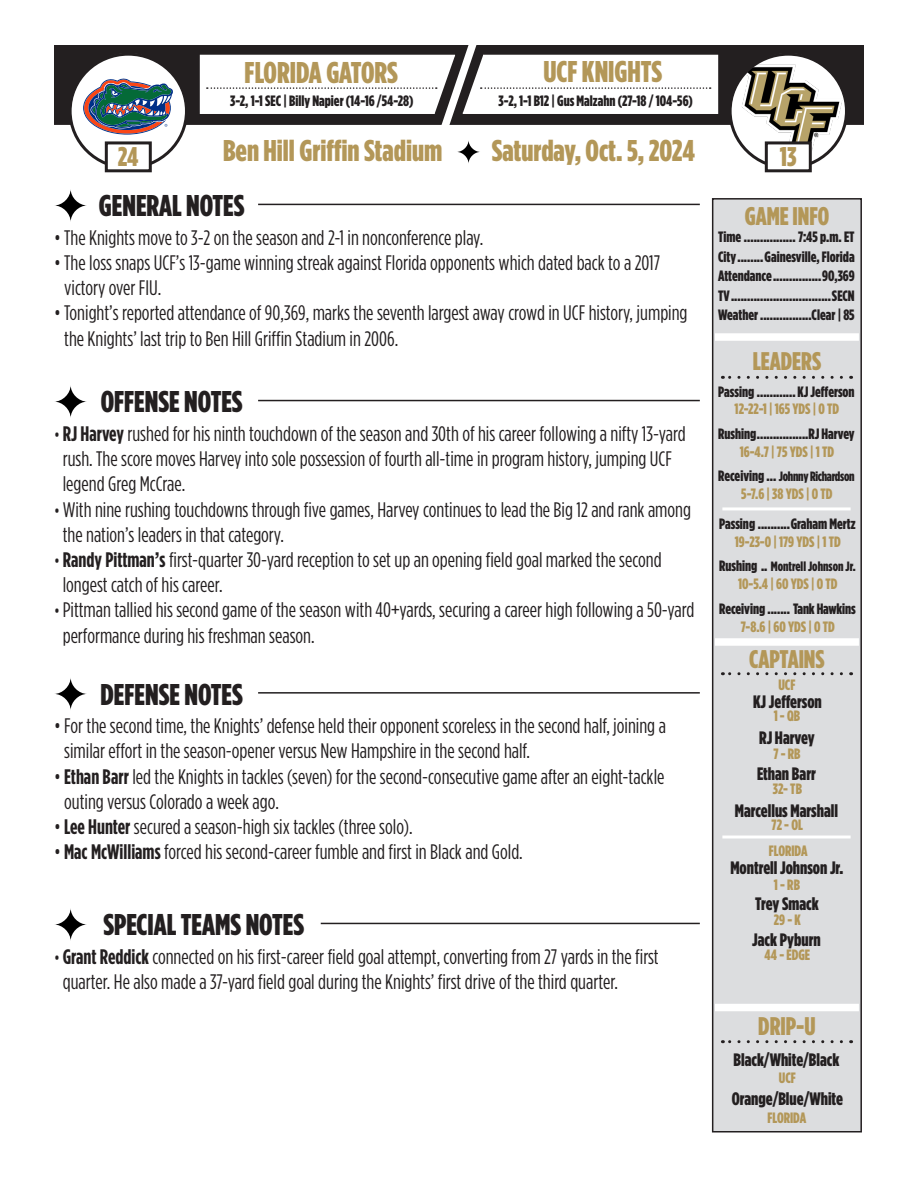
<style>
.page{position:relative;width:918px;height:1188px;background:#fff}
.page>*{position:absolute;margin:0;border:0;box-sizing:border-box;transform-origin:0 0}
.t1{font:900 30px "Gotham Condensed";color:#b39758}
.t2{font:900 30px "Gotham Condensed";color:#231f20}
.t3{font:900 27px "Gotham Condensed";color:#b39758}
.t4{font:900 25.5px "Gotham Condensed";color:#b39758}
.t5{font:21px/25.2px "Gotham Condensed";color:#231f20}
.t6{font:900 18px "Gotham Condensed";color:#231f20}
.t7{font:900 15px "Gotham Condensed";color:#231f20}
.t8{font:900 15px "Gotham Condensed";color:#b39758}
.t9{font:900 13.5px "Gotham Condensed";letter-spacing:-.015em;color:#231f20}
.s1{font-size:15px}
.s2{font-size:18px}
.s3{font-weight:700}
</style>
<div class="page">
<div style="left:55px;top:46px;width:808px;height:78px;background:#231f20"></div>
<div style="left:54px;top:45px;width:810px;height:80px;border:2px solid #231f20"></div>
<div style="left:713px;top:199px;width:148px;height:933px;background:#dcdddf"></div>
<div style="left:712px;top:198px;width:150px;height:934px;border:2px solid #231f20"></div>
<div style="left:715px;top:333px;width:144px;height:8px;background:#fff"></div>
<svg style="left:722px;top:376px;width:119px;height:3px"></svg>
<hr style="left:722px;top:507px;width:129px;height:3px;background:#fff">
<div style="left:715px;top:638px;width:144px;height:8px;background:#fff"></div>
<svg style="left:722px;top:672px;width:119px;height:3px"></svg>
<hr style="left:722px;top:836px;width:129px;height:3px;background:#fff">
<div style="left:715px;top:1004px;width:144px;height:7px;background:#fff"></div>
<svg style="left:722px;top:1040px;width:119px;height:3px"></svg>
<svg style="left:54px;top:385px;width:33px;height:33px"></svg>
<hr style="left:258px;top:400px;width:442px;height:1px;background:#231f20">
<svg style="left:54px;top:677px;width:33px;height:34px"></svg>
<hr style="left:258px;top:692px;width:442px;height:2px;background:#231f20">
<svg style="left:732px;top:54px;width:113px;height:117px"></svg>
<img style="left:735px;top:64px;width:108px;height:87px">
<div style="left:729px;top:53px;width:119px;height:116px;border:3px solid #231f20;border-radius:50%"></div>
<svg style="left:199px;top:45px;width:520px;height:80px"></svg>
<svg style="left:457px;top:140px;width:24px;height:24px"></svg>
<div style="left:766px;top:143px;width:44px;height:28px;background:#fff"></div>
<div style="left:765px;top:141px;width:47px;height:31px;border:3px solid #231f20"></div>
<div style="left:72px;top:54px;width:113px;height:117px;background:#fff;border-radius:50%"></div>
<svg style="left:82px;top:77px;width:92px;height:58px"></svg>
<div style="left:69px;top:53px;width:119px;height:116px;border:3px solid #231f20;border-radius:50%"></div>
<div style="left:106px;top:143px;width:44px;height:28px;background:#fff"></div>
<div style="left:105px;top:141px;width:47px;height:31px;border:3px solid #231f20"></div>
<svg style="left:54px;top:189px;width:33px;height:33px"></svg>
<hr style="left:258px;top:204px;width:442px;height:1px;background:#231f20">
<svg style="left:54px;top:908px;width:33px;height:33px"></svg>
<hr style="left:321px;top:923px;width:379px;height:1px;background:#231f20">
<p class="t1" style="left:245px;top:55px;width:155px">FLORIDA GATORS</p>
<p class="t1" style="left:543px;top:53px;width:120px">UCF KNIGHTS</p>
<p class="t7" style="left:230px;top:92px;width:185px">3-2, 1-1 SEC | Billy Napier (14-16 /54-28)</p>
<p class="t7" style="left:499px;top:92px;width:196px">3-2, 1-1 B12 | Gus Malzahn (27-18 / 104-56)</p>
<p class="t3" style="left:118px;top:140px;width:22px">24</p>
<p class="t1" style="left:223px;top:133px;width:221px">Ben Hill Griffin Stadium</p>
<p class="t1" style="left:492px;top:133px;width:205px">Saturday, Oct. 5, 2024</p>
<p class="t3" style="left:780px;top:140px;width:18px">13</p>
<p class="t2" style="left:99px;top:188px;width:147px">GENERAL NOTES</p>
<p class="t5" style="left:54px;top:225px;width:431px">• The Knights move to 3-2 on the season and 2-1 in nonconference play.</p>
<p class="t5" style="left:64px;top:250px;width:598px;text-indent:-10px">• The loss snaps UCF’s 13-game winning streak against Florida opponents which dated back to a 2017 victory over FIU.</p>
<p class="t5" style="left:64px;top:300px;width:625px;text-indent:-10px">• Tonight’s reported attendance of 90,369, marks the seventh largest away crowd in UCF history, jumping the Knights’ last trip to Ben Hill Griffin Stadium in 2006.</p>
<p class="t4" style="left:745px;top:200px;width:86px">GAME INFO</p>
<p class="t7" style="left:718px;top:228px;width:138px">Time ................ 7:45 p.m. ET</p>
<p class="t7" style="left:718px;top:247px;width:138px">City........Gainesville, Florida</p>
<p class="t7" style="left:718px;top:267px;width:138px">Attendance...............90,369</p>
<p class="t7" style="left:718px;top:286px;width:138px">TV...............................SECN</p>
<p class="t7" style="left:718px;top:306px;width:138px">Weather ................Clear | 85</p>
<p class="t4" style="left:753px;top:346px;width:70px">LEADERS</p>
<p class="t7" style="left:718px;top:383px;width:138px">Passing ............ KJ Jefferson</p>
<p class="t8" style="left:735px;top:400px;width:106px">12-22-1 | 165 YDS | 0 TD</p>
<p class="t7" style="left:718px;top:425px;width:138px">Rushing................RJ Harvey</p>
<p class="t8" style="left:740px;top:443px;width:96px">16-4.7 | 75 YDS | 1 TD</p>
<p class="t9" style="left:718px;top:469px;width:138px"><span class="s1">Receiving ...</span> Johnny Richardson</p>
<p class="t8" style="left:741px;top:485px;width:93px">5-7.6 | 38 YDS | 0 TD</p>
<p class="t7" style="left:719px;top:515px;width:138px">Passing ..........Graham Mertz</p>
<p class="t8" style="left:735px;top:532px;width:108px">19-23-0 | 179 YDS | 1 TD</p>
<p class="t9" style="left:719px;top:559px;width:138px"><span class="s1">Rushing ..</span> Montrell Johnson Jr.</p>
<p class="t8" style="left:738px;top:575px;width:101px">10-5.4 | 60 YDS | 0 TD</p>
<p class="t7" style="left:719px;top:600px;width:138px">Receiving ....... Tank Hawkins</p>
<p class="t8" style="left:741px;top:618px;width:96px">7-8.6 | 60 YDS | 0 TD</p>
<p class="t4" style="left:749px;top:644px;width:77px">CAPTAINS</p>
<p class="t6" style="left:753px;top:691px;width:70px">KJ Jefferson</p>
<p class="t8" style="left:774px;top:707px;width:28px">1 - QB</p>
<p class="t6" style="left:759px;top:727px;width:57px">RJ Harvey</p>
<p class="t8" style="left:773px;top:745px;width:29px">7 - RB</p>
<p class="t6" style="left:757px;top:763px;width:60px">Ethan Barr</p>
<p class="t8" style="left:773px;top:780px;width:31px">32- TB</p>
<p class="t2" style="left:101px;top:384px;width:143px">OFFENSE NOTES</p>
<p class="t5" style="left:63px;top:421px;width:624px;text-indent:-9px"><span class="s2">•</span> <span class="s3">RJ Harvey</span> rushed for his ninth touchdown of the season and 30th of his career following a nifty 13-yard rush. The score moves Harvey into sole possession of fourth all-time in program history, jumping UCF legend Greg McCrae.</p>
<p class="t5" style="left:63px;top:496px;width:630px;text-indent:-9px"><span class="s2">•</span> With nine rushing touchdowns through five games, Harvey continues to lead the Big 12 and rank among the nation’s leaders in that category.</p>
<p class="t5" style="left:63px;top:547px;width:600px;text-indent:-9px"><span class="s2">•</span> <span class="s3">Randy Pittman’s</span> first-quarter 30-yard reception to set up an opening field goal marked the second longest catch of his career.</p>
<p class="t5" style="left:63px;top:597px;width:633px;text-indent:-9px"><span class="s2">•</span> Pittman tallied his second game of the season with 40+yards, securing a career high following a 50-yard performance during his freshman season.</p>
<p class="t2" style="left:101px;top:676px;width:144px">DEFENSE NOTES</p>
<p class="t5" style="left:64px;top:713px;width:603px;text-indent:-10px">• For the second time, the Knights’ defense held their opponent scoreless in the second half, joining a similar effort in the season-opener versus New Hampshire in the second half.</p>
<p class="t5" style="left:64px;top:763px;width:602px;text-indent:-10px">• <span class="s3">Ethan Barr</span> led the Knights in tackles (seven) for the second-consecutive game after an eight-tackle outing versus Colorado a week ago.</p>
<p class="t5" style="left:54px;top:814px;width:360px">• <span class="s3">Lee Hunter</span> secured a season-high six tackles (three solo).</p>
<p class="t5" style="left:54px;top:839px;width:470px">• <span class="s3">Mac McWilliams</span> forced his second-career fumble and first in Black and Gold.</p>
<p class="t8" style="left:769px;top:842px;width:40px">FLORIDA</p>
<p class="t8" style="left:778px;top:676px;width:19px">UCF</p>
<p class="t6" style="left:735px;top:800px;width:105px">Marcellus Marshall</p>
<p class="t8" style="left:772px;top:816px;width:33px">72 - OL</p>
<p class="t2" style="left:103px;top:907px;width:202px">SPECIAL TEAMS NOTES</p>
<p class="t5" style="left:63px;top:944px;width:598px;text-indent:-9px"><span class="s2">•</span> <span class="s3">Grant Reddick</span> connected on his first-career field goal attempt, converting from 27 yards in the first quarter. He also made a 37-yard field goal during the Knights’ first drive of the third quarter.</p>
<p class="t6" style="left:730px;top:857px;width:115px">Montrell Johnson Jr.</p>
<p class="t8" style="left:774px;top:875px;width:28px">1 - RB</p>
<p class="t6" style="left:755px;top:893px;width:65px">Trey Smack</p>
<p class="t8" style="left:774px;top:911px;width:29px">29 - K</p>
<p class="t6" style="left:752px;top:929px;width:70px">Jack Pyburn</p>
<p class="t8" style="left:765px;top:946px;width:47px">44 - EDGE</p>
<p class="t4" style="left:758px;top:1011px;width:59px">DRIP-U</p>
<p class="t6" style="left:734px;top:1049px;width:107px">Black/White/Black</p>
<p class="t8" style="left:779px;top:1069px;width:19px">UCF</p>
<p class="t6" style="left:732px;top:1088px;width:113px">Orange/Blue/White</p>
<p class="t8" style="left:768px;top:1108px;width:40px">FLORIDA</p>
</div>
